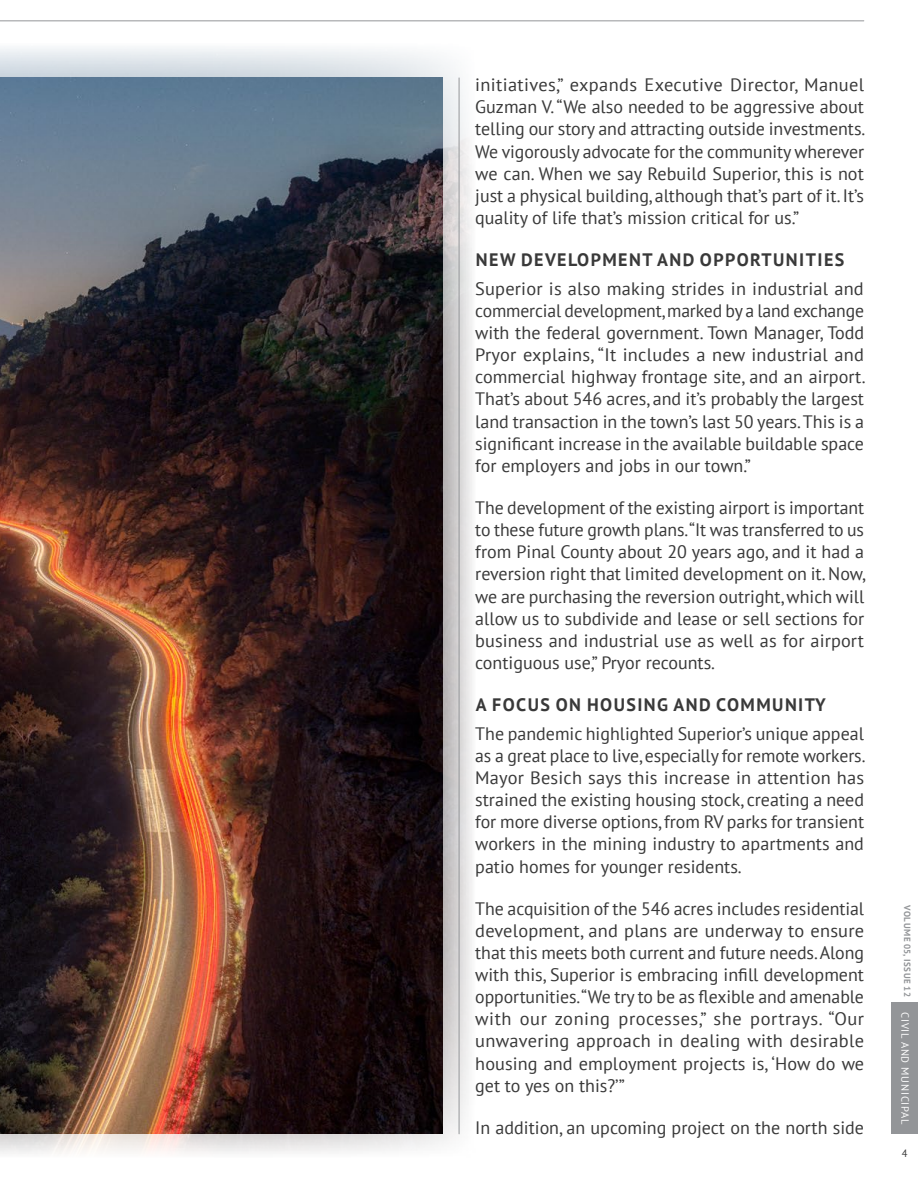
<style>
.page{position:relative;width:918px;height:1188px;background:#fff}
.page>*{position:absolute;margin:0;border:0;box-sizing:border-box;transform-origin:0 0}
.t1{font:18px/22px "PT Sans";color:#393939;text-align:justify}
.t2{font:700 18px "PT Sans";letter-spacing:.08em;color:#393939}
.t3{font:10.5px "PT Sans";letter-spacing:.08em;color:#fff}
.t4{font:10.5px "PT Sans";color:#393939}
.t5{font:700 9px "PT Sans";letter-spacing:.08em;color:#939598}
</style>
<div class="page">
<img style="left:0;top:47px;width:472px;height:1107px">
<img style="left:0;top:78px;width:443px;height:1056px">
<hr style="left:459px;top:78px;width:1px;height:1056px;background:#939598">
<div style="left:892px;top:1002px;width:26px;height:132px;background:#939598"></div>
<hr style="left:0;top:21px;width:864px;height:1px;background:#939598">
<p class="t1" style="left:475px;top:73px;width:392px">initiatives,” expands Executive Director, Manuel Guzman V. “We also needed to be aggressive about telling our story and attracting outside investments.<br>We vigorously advocate for the community wherever we can. When we say Rebuild Superior, this is not just a physical building, although that’s part of it. It’s quality of life that’s mission critical for us.”</p>
<p class="t2" style="left:476px;top:248px;width:370px">NEW DEVELOPMENT AND OPPORTUNITIES</p>
<p class="t1" style="left:475px;top:277px;width:392px">Superior is also making strides in industrial and commercial development, marked by a land exchange with the federal government. Town Manager, Todd Pryor explains, “It includes a new industrial and commercial highway frontage site, and an airport.<br>That’s about 546 acres, and it’s probably the largest land transaction in the town’s last 50 years. This is a significant increase in the available buildable space for employers and jobs in our town.”</p>
<p class="t1" style="left:475px;top:496px;width:392px">The development of the existing airport is important to these future growth plans.“It was transferred to us from Pinal County about 20 years ago, and it had a reversion right that limited development on it. Now, we are purchasing the reversion outright, which will allow us to subdivide and lease or sell sections for business and industrial use as well as for airport contiguous use,” Pryor recounts.</p>
<p class="t2" style="left:476px;top:693px;width:351px">A FOCUS ON HOUSING AND COMMUNITY</p>
<p class="t1" style="left:475px;top:722px;width:392px">The pandemic highlighted Superior’s unique appeal as a great place to live, especially for remote workers.<br>Mayor Besich says this increase in attention has strained the existing housing stock, creating a need for more diverse options, from RV parks for transient workers in the mining industry to apartments and patio homes for younger residents.</p>
<p class="t1" style="left:475px;top:897px;width:390px">The acquisition of the 546 acres includes residential development, and plans are underway to ensure that this meets both current and future needs. Along with this, Superior is embracing infill development opportunities.“We try to be as flexible and amenable with our zoning processes,” she portrays. “Our unwavering approach in dealing with desirable housing and employment projects is, ‘How do we get to yes on this?’”</p>
<p class="t1" style="left:475px;top:1116px;width:390px">In addition, an upcoming project on the north side</p>
<p class="t5" style="left:913px;top:905px;width:93px;rotate:90deg">VOLUME 05, ISSUE 12</p>
<p class="t3" style="left:912px;top:1012px;width:114px;rotate:90deg">CIVIL AND MUNICIPAL</p>
<p class="t4" style="left:902px;top:1146px;width:7px">4</p>
</div>
